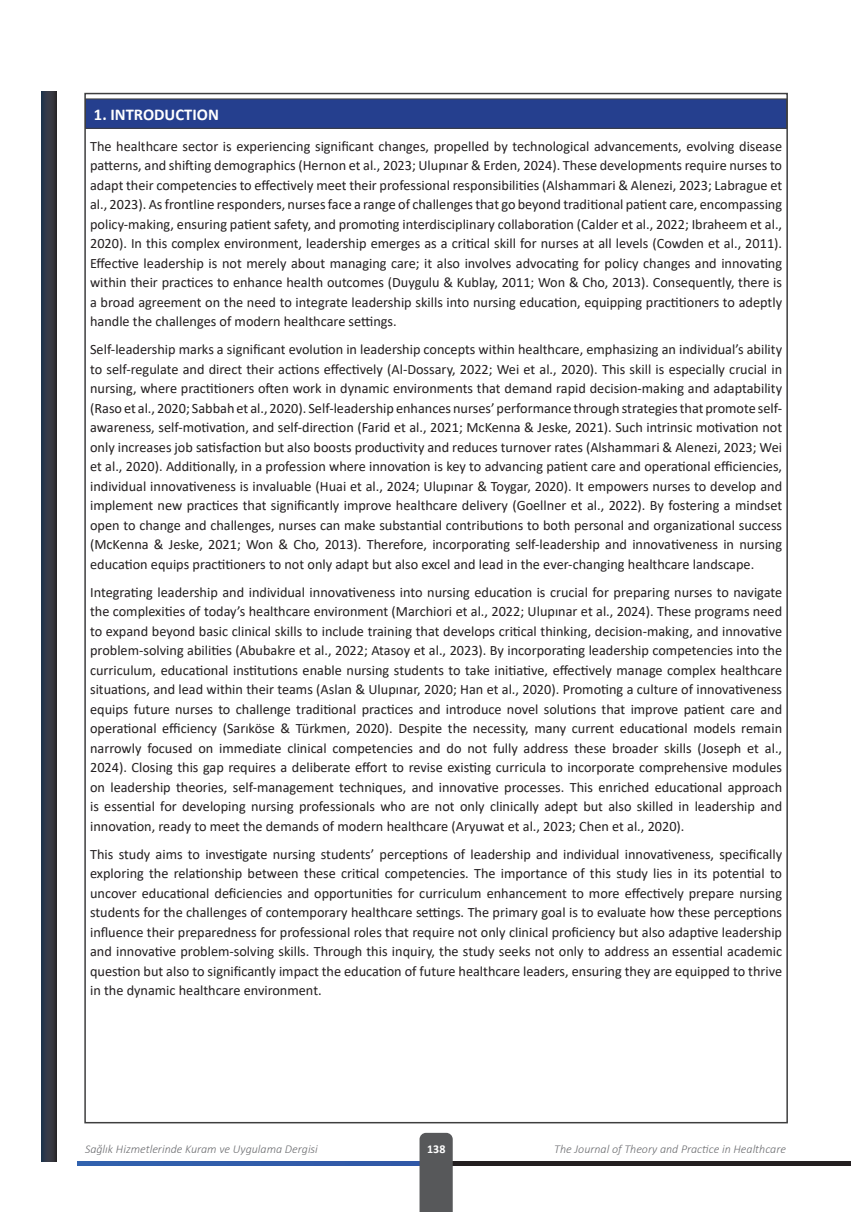
<style>
.page{position:relative;width:851px;height:1212px;background:#fff}
.page>*{position:absolute;margin:0;border:0;box-sizing:border-box;transform-origin:0 0}
.t1{font:700 16.5px "Calibri";color:#fff}
.t2{font:14.25px/19.5px "Calibri";color:#231f20;text-align:justify}
.t3{font:italic 300 12px "Calibri";color:#6c6d70}
.t4{font:700 12px "Calibri";color:#fff}
</style>
<div class="page">
<svg style="left:41px;top:92px;width:15px;height:1069px;background:#2f3643"></svg>
<hr style="left:436px;top:1161px;width:414px;height:4px;background:#231f20">
<hr style="left:77px;top:1161px;width:363px;height:4px;background:#315daa">
<div style="left:419px;top:1133px;width:33px;height:79px;background:#57585a"></div>
<div style="left:85px;top:99px;width:701px;height:29px;background:#253f8e"></div>
<hr style="left:85px;top:99px;width:702px;height:1px;background:#3e3e3f">
<hr style="left:85px;top:128px;width:702px;height:1px;background:#3e3e3f">
<p class="t1" style="left:94px;top:103px;width:126px">1. INTRODUCTION</p>
<p class="t2" style="left:90px;top:136px;width:693px">The healthcare sector is experiencing significant changes, propelled by technological advancements, evolving disease patterns, and shifting demographics (Hernon et al., 2023; Ulupınar &amp; Erden, 2024). These developments require nurses to adapt their competencies to effectively meet their professional responsibilities (Alshammari &amp; Alenezi, 2023; Labrague et al., 2023). As frontline responders, nurses face a range of challenges that go beyond traditional patient care, encompassing policy-making, ensuring patient safety, and promoting interdisciplinary collaboration (Calder et al., 2022; Ibraheem et al., 2020). In this complex environment, leadership emerges as a critical skill for nurses at all levels (Cowden et al., 2011).<br>Effective leadership is not merely about managing care; it also involves advocating for policy changes and innovating within their practices to enhance health outcomes (Duygulu &amp; Kublay, 2011; Won &amp; Cho, 2013). Consequently, there is a broad agreement on the need to integrate leadership skills into nursing education, equipping practitioners to adeptly handle the challenges of modern healthcare settings.</p>
<p class="t2" style="left:90px;top:339px;width:693px">Self-leadership marks a significant evolution in leadership concepts within healthcare, emphasizing an individual’s ability to self-regulate and direct their actions effectively (Al-Dossary, 2022; Wei et al., 2020). This skill is especially crucial in nursing, where practitioners often work in dynamic environments that demand rapid decision-making and adaptability (Raso et al., 2020; Sabbah et al., 2020). Self-leadership enhances nurses’ performance through strategies that promote self&shy;awareness, self-motivation, and self-direction (Farid et al., 2021; McKenna &amp; Jeske, 2021). Such intrinsic motivation not only increases job satisfaction but also boosts productivity and reduces turnover rates (Alshammari &amp; Alenezi, 2023; Wei et al., 2020). Additionally, in a profession where innovation is key to advancing patient care and operational efficiencies, individual innovativeness is invaluable (Huai et al., 2024; Ulupınar &amp; Toygar, 2020). It empowers nurses to develop and implement new practices that significantly improve healthcare delivery (Goellner et al., 2022). By fostering a mindset open to change and challenges, nurses can make substantial contributions to both personal and organizational success (McKenna &amp; Jeske, 2021; Won &amp; Cho, 2013). Therefore, incorporating self-leadership and innovativeness in nursing education equips practitioners to not only adapt but also excel and lead in the ever-changing healthcare landscape.</p>
<p class="t2" style="left:90px;top:582px;width:693px">Integrating leadership and individual innovativeness into nursing education is crucial for preparing nurses to navigate the complexities of today’s healthcare environment (Marchiori et al., 2022; Ulupınar et al., 2024). These programs need to expand beyond basic clinical skills to include training that develops critical thinking, decision-making, and innovative problem-solving abilities (Abubakre et al., 2022; Atasoy et al., 2023). By incorporating leadership competencies into the curriculum, educational institutions enable nursing students to take initiative, effectively manage complex healthcare situations, and lead within their teams (Aslan &amp; Ulupınar, 2020; Han et al., 2020). Promoting a culture of innovativeness equips future nurses to challenge traditional practices and introduce novel solutions that improve patient care and operational efficiency (Sarıköse &amp; Türkmen, 2020). Despite the necessity, many current educational models remain narrowly focused on immediate clinical competencies and do not fully address these broader skills (Joseph et al., 2024). Closing this gap requires a deliberate effort to revise existing curricula to incorporate comprehensive modules on leadership theories, self-management techniques, and innovative processes. This enriched educational approach is essential for developing nursing professionals who are not only clinically adept but also skilled in leadership and innovation, ready to meet the demands of modern healthcare (Aryuwat et al., 2023; Chen et al., 2020).</p>
<p class="t2" style="left:90px;top:844px;width:693px">This study aims to investigate nursing students’ perceptions of leadership and individual innovativeness, specifically exploring the relationship between these critical competencies. The importance of this study lies in its potential to uncover educational deficiencies and opportunities for curriculum enhancement to more effectively prepare nursing students for the challenges of contemporary healthcare settings. The primary goal is to evaluate how these perceptions influence their preparedness for professional roles that require not only clinical proficiency but also adaptive leadership and innovative problem-solving skills. Through this inquiry, the study seeks not only to address an essential academic question but also to significantly impact the education of future healthcare leaders, ensuring they are equipped to thrive in the dynamic healthcare environment.</p>
<p class="t3" style="left:85px;top:1141px;width:234px">Sağlık Hizmetlerinde Kuram ve Uygulama Dergisi</p>
<p class="t4" style="left:427px;top:1140px;width:20px">138</p>
<p class="t3" style="left:554px;top:1141px;width:233px">The Journal of Theory and Practice in Healthcare</p>
</div>
